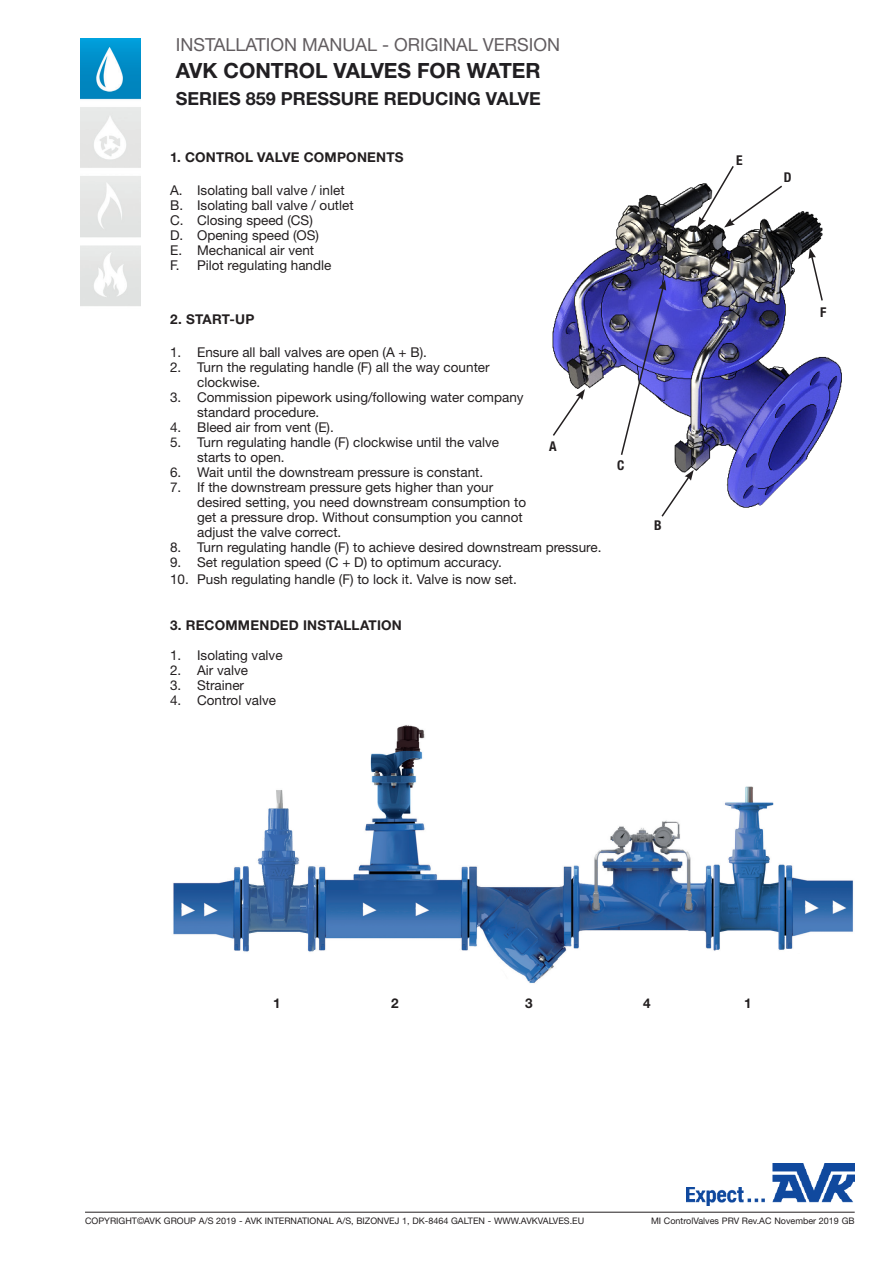
<style>
.page{position:relative;width:893px;height:1263px;background:#fff}
.page>*{position:absolute;margin:0;border:0;box-sizing:border-box;transform-origin:0 0}
.Generel{font:700 21px "Helvetica Neue LT Pro";color:#211f22}
.Generel-2{font:18px "Helvetica Neue LT Pro";color:#625d60}
.Generel-3{font:700 18px "Helvetica Neue LT Pro";color:#211f22}
.t1{font:13.5px/15px "Helvetica Neue LT Pro";color:#231f20}
.BODY_COPY{font:700 13.5px "Helvetica Neue LT Pro";letter-spacing:.015em;color:#231f20}
.BACKGROUND_TEXT_larg{font:700 condensed 13.5px "Helvetica Neue LT Pro";color:#231f20}
.Normal{font:9px "Helvetica Neue LT Pro";color:#231f20}
</style>
<div class="page">
<img style="left:173px;top:725px;width:680px;height:258px">
<img style="left:687px;top:1163px;width:167px;height:43px">
<hr style="left:85px;top:1212px;width:770px;height:1px;background:#231f20">
<img style="left:81px;top:38px;width:60px;height:268px">
<img style="left:552px;top:185px;width:290px;height:323px">
<svg style="left:552px;top:389px;width:33px;height:48px"></svg>
<svg style="left:660px;top:470px;width:34px;height:47px"></svg>
<svg style="left:620px;top:280px;width:46px;height:177px"></svg>
<svg style="left:808px;top:248px;width:16px;height:54px"></svg>
<svg style="left:697px;top:166px;width:87px;height:61px"></svg>
<p class="Generel-2" style="left:176px;top:34px;width:386px">INSTALLATION MANUAL - ORIGINAL VERSION</p>
<p class="Generel" style="left:176px;top:58px;width:366px">AVK CONTROL VALVES FOR WATER</p>
<p class="Generel-3" style="left:176px;top:88px;width:366px">SERIES 859 PRESSURE REDUCING VALVE</p>
<p class="BODY_COPY" style="left:170px;top:149px;width:235px">1. CONTROL VALVE COMPONENTS</p>
<p class="t1" style="left:170px;top:183px;width:176px">A. Isolating ball valve / inlet</p>
<p class="t1" style="left:170px;top:198px;width:185px">B. Isolating ball valve / outlet</p>
<p class="t1" style="left:170px;top:213px;width:144px">C. Closing speed (CS)</p>
<p class="t1" style="left:170px;top:228px;width:151px">D. Opening speed (OS)</p>
<p class="t1" style="left:170px;top:243px;width:146px">E. Mechanical air vent</p>
<p class="t1" style="left:170px;top:258px;width:163px">F. Pilot regulating handle</p>
<p class="BODY_COPY" style="left:170px;top:311px;width:86px">2. START-UP</p>
<p class="t1" style="left:170px;top:345px;width:258px">1. Ensure all ball valves are open (A + B).</p>
<p class="t1" style="left:197px;top:360px;width:294px;text-indent:-27px">2. Turn the regulating handle (F) all the way counter clockwise.</p>
<p class="t1" style="left:197px;top:390px;width:328px;text-indent:-27px">3. Commission pipework using/following water company standard procedure.</p>
<p class="t1" style="left:170px;top:420px;width:165px">4. Bleed air from vent (E).</p>
<p class="t1" style="left:197px;top:435px;width:304px;text-indent:-27px">5. Turn regulating handle (F) clockwise until the valve starts to open.</p>
<p class="t1" style="left:170px;top:465px;width:315px">6. Wait until the downstream pressure is constant.</p>
<p class="t1" style="left:197px;top:480px;width:331px;text-indent:-27px">7. If the downstream pressure gets higher than your desired setting, you need downstream consumption to get a pressure drop. Without consumption you cannot adjust the valve correct.</p>
<p class="t1" style="left:170px;top:540px;width:433px">8. Turn regulating handle (F) to achieve desired downstream pressure.</p>
<p class="t1" style="left:170px;top:555px;width:333px">9. Set regulation speed (C + D) to optimum accuracy.</p>
<p class="t1" style="left:170px;top:571px;width:348px">10. Push regulating handle (F) to lock it. Valve is now set.</p>
<p class="BODY_COPY" style="left:170px;top:617px;width:233px">3. RECOMMENDED INSTALLATION</p>
<p class="t1" style="left:170px;top:648px;width:114px">1. Isolating valve</p>
<p class="t1" style="left:170px;top:663px;width:79px">2. Air valve</p>
<p class="t1" style="left:170px;top:678px;width:75px">3. Strainer</p>
<p class="t1" style="left:170px;top:693px;width:108px">4. Control valve</p>
<p class="BACKGROUND_TEXT_larg" style="left:549px;top:438px;width:9px">A</p>
<p class="BACKGROUND_TEXT_larg" style="left:617px;top:457px;width:9px">C</p>
<p class="BACKGROUND_TEXT_larg" style="left:654px;top:517px;width:9px">B</p>
<p class="BACKGROUND_TEXT_larg" style="left:736px;top:152px;width:8px">E</p>
<p class="BACKGROUND_TEXT_larg" style="left:784px;top:169px;width:9px">D</p>
<p class="BACKGROUND_TEXT_larg" style="left:820px;top:304px;width:8px">F</p>
<p class="BODY_COPY" style="left:273px;top:995px;width:9px">1</p>
<p class="BODY_COPY" style="left:391px;top:995px;width:9px">2</p>
<p class="BODY_COPY" style="left:525px;top:995px;width:9px">3</p>
<p class="BODY_COPY" style="left:643px;top:995px;width:9px">4</p>
<p class="BODY_COPY" style="left:744px;top:995px;width:9px">1</p>
<p class="Normal" style="left:85px;top:1215px;width:501px">COPYRIGHT©AVK GROUP A/S 2019 - AVK INTERNATIONAL A/S, BIZONVEJ 1, DK-8464 GALTEN - WWW.AVKVALVES.EU</p>
<p class="Normal" style="left:651px;top:1215px;width:205px">MI ControlValves PRV Rev.AC November 2019 GB</p>
</div>
